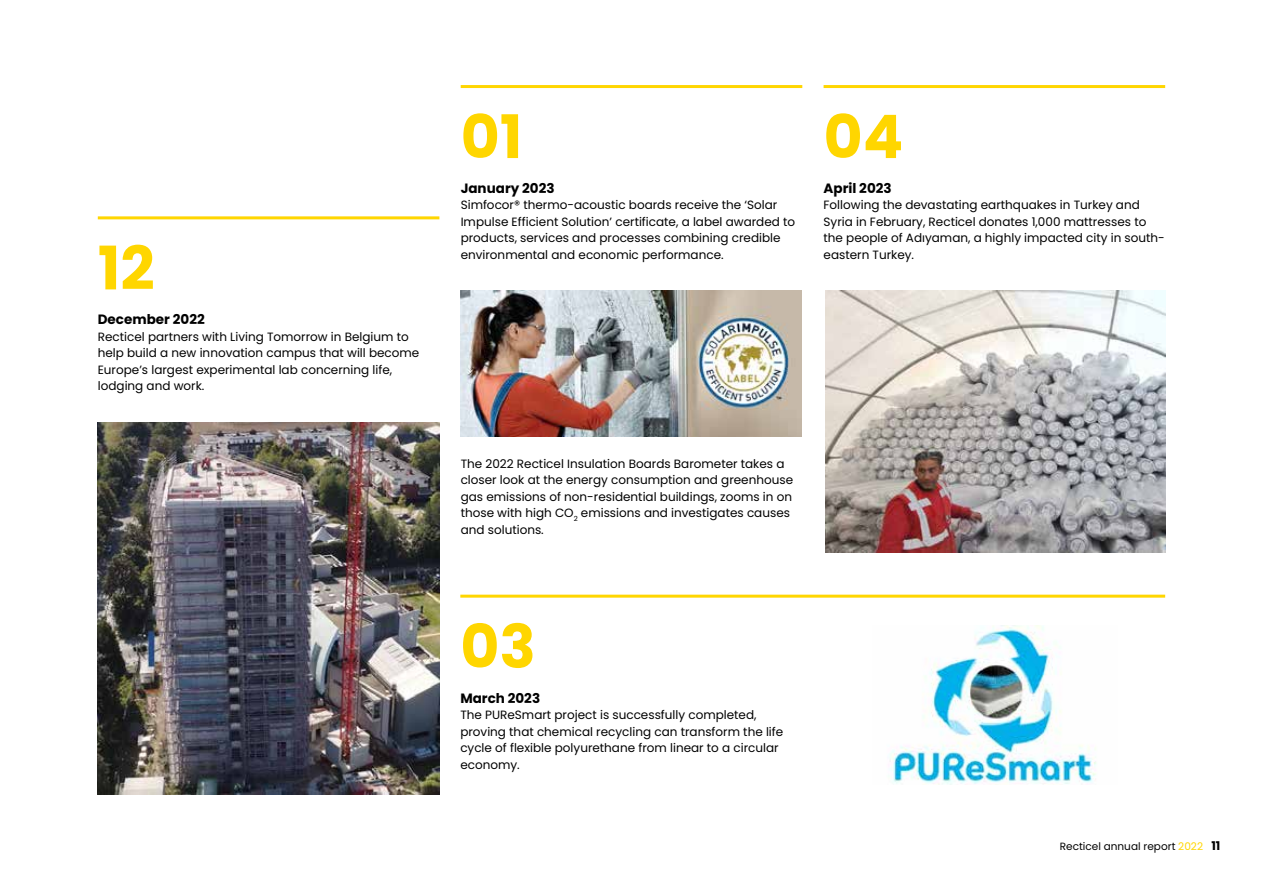
<style>
.page{position:relative;width:1263px;height:893px;background:#fff}
.page>*{position:absolute;margin:0;border:0;box-sizing:border-box;transform-origin:0 0}
.t1{font:700 60px "Poppins";color:#ffd600}
.t2{font:700 13.5px "Poppins";color:#000}
.t3{font:12px/16.5px "Poppins";color:#000}
.t4{font:10.5px "Poppins";color:#000}
.s1{color:#ffd600}
.s2{font-weight:700;font-size:12px}
</style>
<div class="page">
<hr style="left:823px;top:85px;width:342px;height:3px;background:#ffd600">
<hr style="left:460px;top:595px;width:705px;height:3px;background:#ffd600">
<hr style="left:98px;top:216px;width:341px;height:3px;background:#ffd600">
<hr style="left:461px;top:85px;width:341px;height:3px;background:#ffd600">
<img style="left:98px;top:422px;width:341px;height:372px">
<img style="left:461px;top:291px;width:340px;height:146px">
<img style="left:889px;top:625px;width:207px;height:159px">
<img style="left:825px;top:291px;width:340px;height:262px">
<h1 class="t1" style="left:98px;top:234px;width:58px">12</h1>
<p class="t2" style="left:98px;top:312px;width:108px">December 2022</p>
<p class="t3" style="left:98px;top:328px;width:323px">Recticel partners with Living Tomorrow in Belgium to help build a new innovation campus that will become Europe’s largest experimental lab concerning life, lodging and work.</p>
<h1 class="t1" style="left:461px;top:102px;width:63px">01</h1>
<p class="t2" style="left:461px;top:180px;width:95px">January 2023</p>
<p class="t3" style="left:461px;top:197px;width:336px">Simfocor® thermo-acoustic boards receive the ‘Solar Impulse Efficient Solution’ certificate, a label awarded to products, services and processes combining credible environmental and economic performance.</p>
<h1 class="t1" style="left:823px;top:102px;width:81px">04</h1>
<p class="t2" style="left:823px;top:180px;width:70px">April 2023</p>
<p class="t3" style="left:823px;top:197px;width:343px">Following the devastating earthquakes in Turkey and Syria in February, Recticel donates 1,000 mattresses to the people of Adıyaman, a highly impacted city in south&shy;eastern Turkey.</p>
<p class="t3" style="left:461px;top:455px;width:334px">The 2022 Recticel Insulation Boards Barometer takes a closer look at the energy consumption and greenhouse gas emissions of non-residential buildings, zooms in on those with high CO<sub>2</sub> emissions and investigates causes and solutions.</p>
<h1 class="t1" style="left:460px;top:612px;width:77px">03</h1>
<p class="t2" style="left:460px;top:690px;width:81px">March 2023</p>
<p class="t3" style="left:460px;top:707px;width:324px">The PUReSmart project is successfully completed, proving that chemical recycling can transform the life cycle of flexible polyurethane from linear to a circular economy.</p>
<p class="t4" style="left:1060px;top:841px;width:162px">Recticel annual report <span class="s1">2022</span> <span class="s2">11</span></p>
</div>
